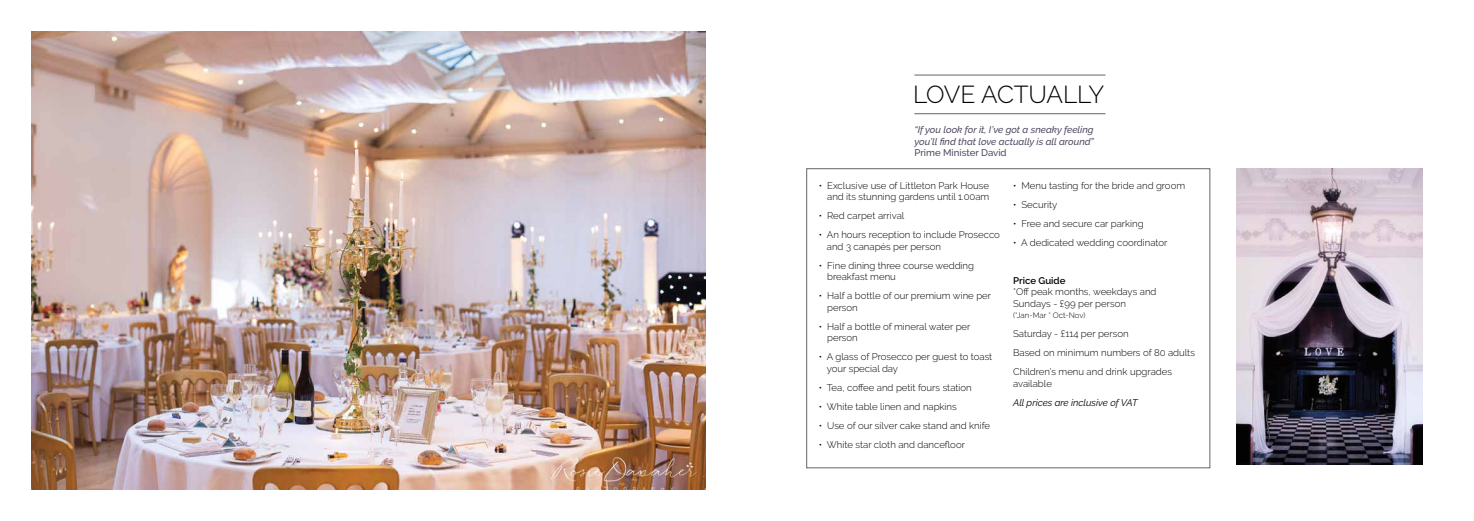
<style>
.page{position:relative;width:1474px;height:521px;background:#fff}
.page>*{position:absolute;margin:0;border:0;box-sizing:border-box;transform-origin:0 0}
.t1{font:300 24.5px "Raleway";color:#000}
.t2{font:300 9.62px/11.5px "Raleway";color:#000}
.t3{font:italic 500 9.62px/11.5px "Raleway";color:#504860}
.t4{font:italic 9.62px "Raleway";color:#000}
.t5{font:500 9.62px "Raleway";color:#504860}
.t6{font:600 9.62px "Raleway";color:#000}
.t7{font:300 7.88px "Raleway";letter-spacing:-.005em;color:#000}
</style>
<div class="page">
<hr style="left:914px;top:113px;width:191px;height:1px;background:#636466">
<hr style="left:914px;top:75px;width:191px;height:1px;background:#636466">
<div style="left:806px;top:168px;width:404px;height:300px;border:1px solid #636466"></div>
<img style="left:32px;top:32px;width:673px;height:457px">
<img style="left:1236px;top:168px;width:186px;height:297px">
<h1 class="t1" style="left:913px;top:80px;width:30px">Love</h1>
<h1 class="t1" style="left:981px;top:80px;width:125px">Act ually</h1>
<p class="t3" style="left:914px;top:124px;width:181px">“If you look for it, I’ve got a sneaky feeling you’ll find that love actually is all around”</p>
<p class="t5" style="left:914px;top:147px;width:94px">Prime Minister David</p>
<p class="t2" style="left:819px;top:179px;width:172px;text-align:right">• Exclusive use of Littleton Park House and its stunning gardens until 1.00am</p>
<p class="t2" style="left:819px;top:210px;width:87px">• Red carpet arrival</p>
<p class="t2" style="left:827px;top:229px;width:174px;text-indent:-8px">• An hours reception to include Prosecco and 3 canapés per person</p>
<p class="t2" style="left:827px;top:260px;width:148px;text-indent:-8px">• Fine dining three course wedding breakfast menu</p>
<p class="t2" style="left:827px;top:290px;width:165px;text-indent:-8px">• Half a bottle of our premium wine per person</p>
<p class="t2" style="left:827px;top:321px;width:145px;text-indent:-8px">• Half a bottle of mineral water per person</p>
<p class="t2" style="left:827px;top:351px;width:167px;text-indent:-8px">• A glass of Prosecco per guest to toast your special day</p>
<p class="t2" style="left:819px;top:382px;width:154px">• Tea, coffee and petit fours station</p>
<p class="t2" style="left:819px;top:401px;width:139px">• White table linen and napkins</p>
<p class="t2" style="left:819px;top:420px;width:173px">• Use of our silver cake stand and knife</p>
<p class="t2" style="left:819px;top:439px;width:148px">• White star cloth and dancefloor</p>
<p class="t2" style="left:1013px;top:179px;width:173px">• Menu tasting for the bride and groom</p>
<p class="t2" style="left:1013px;top:198px;width:46px">• Security</p>
<p class="t2" style="left:1013px;top:217px;width:132px">• Free and secure car parking</p>
<p class="t2" style="left:1013px;top:236px;width:156px">• A dedicated wedding coordinator</p>
<p class="t6" style="left:1013px;top:275px;width:54px">Price Guide</p>
<p class="t2" style="left:1013px;top:286px;width:145px">*Off peak months, weekdays and<br>Sundays - £99 per person</p>
<p class="t7" style="left:1013px;top:311px;width:74px">(*Jan-Mar * Oct-Nov)</p>
<p class="t2" style="left:1013px;top:324px;width:183px;line-height:19px">Saturday - £114 per person<br>Based on minimum numbers of 80 adults<br>Children’s menu and drink upgrades</p>
<p class="t2" style="left:1013px;top:378px;width:40px">available</p>
<p class="t4" style="left:1013px;top:397px;width:126px">All prices are inclusive of VAT</p>
</div>
